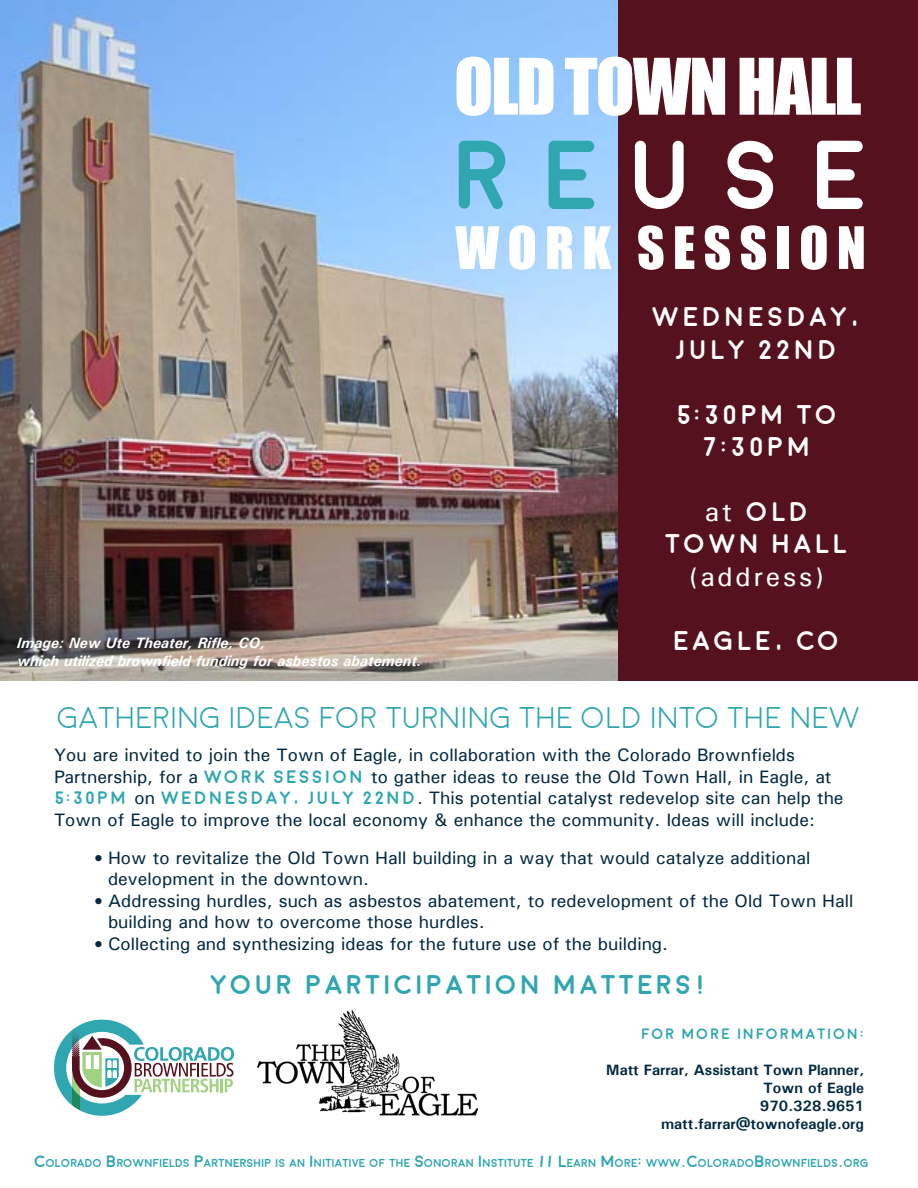
<style>
.page{position:relative;width:918px;height:1188px;background:#fff}
.page>*{position:absolute;margin:0;border:0;box-sizing:border-box;transform-origin:0 0}
.t1{font:700 97.5px "Moon";letter-spacing:.32em;color:#fff}
.t2{font:72px "Impact";letter-spacing:-.03em;color:#fff}
.t3{font:54px "Impact";letter-spacing:.15em;color:#fff}
.t4{font:300 30px "Moon";letter-spacing:.02em;color:#30a6b1}
.t5{font:700 27px/32.4px "Moon";letter-spacing:.1em;color:#fff;text-align:center}
.t6{font:700 27px "Moon";letter-spacing:.12em;color:#30a6b1}
.t7{font:500 27px/32.4px "Univers";letter-spacing:.1em;color:#fff;text-align:center}
.t8{font:500 18px/21.6px "Univers";color:#012840}
.t9{font:700 15px "Univers";color:#012840}
.t10{font:italic 700 15px "Univers";color:#fff}
.t11{font:700 15px "Moon";letter-spacing:.12em;color:#30a6b1}
.t12{font:700 11.55px "Moon";color:#30a6b1}
.s1{color:#30a6b1}
.s2{font-family:"Moon";font-weight:700}
.s3{font-family:"Moon";font-weight:700;color:#30a6b1}
.s4{color:#231f20}
.s5{font-family:"Tahoma";font-weight:400}
.s6{font-size:16.5px}
</style>
<div class="page">
<div style="left:549px;top:0;width:369px;height:680px;background:#55111d"></div>
<svg style="left:54px;top:1020px;width:180px;height:96px"></svg>
<img style="left:257px;top:1011px;width:220px;height:105px">
<img style="left:0;top:0;width:618px;height:680px">
<p class="t2" style="left:454px;top:31px;width:409px">OLD TOWN HALL</p>
<p class="t1" style="left:454px;top:127px;width:416px"><span class="s1">RE</span>USE</p>
<p class="t3" style="left:455px;top:206px;width:412px">WORK SESSION</p>
<p class="t5" style="left:652px;top:302px;width:210px">WEDNESDAY,<br>JULY 22ND</p>
<p class="t5" style="left:676px;top:399px;width:163px">5:30PM TO<br>7:30PM</p>
<p class="t7" style="left:666px;top:495px;width:183px">at <span class="s2">OLD<br>TOWN HALL </span>(address)</p>
<p class="t5" style="left:674px;top:626px;width:167px">EAGLE, CO</p>
<p class="t10" style="left:17px;top:633px;width:249px">Image: New Ute Theater, Rifle, CO,</p>
<p class="t10" style="left:17px;top:651px;width:406px">which utilized brownfield funding for asbestos abatement.</p>
<p class="t4" style="left:58px;top:703px;width:804px">GATHERING IDEAS FOR TURNING THE OLD INTO THE NEW</p>
<p class="t8" style="left:54px;top:744px;width:791px">You are invited to join the Town of Eagle, in collaboration with the Colorado Brownfields Partnership, for a <span class="s3">WORK SESSION</span> to gather ideas to reuse the Old Town Hall, in Eagle, at <span class="s3">5:30PM</span> on <span class="s3">WEDNESDAY, JULY 22ND</span><span class="s4">.</span> This potential catalyst redevelop site can help the Town of Eagle to improve the local economy &amp; enhance the community. Ideas will include:</p>
<p class="t8" style="left:108px;top:846px;width:704px;text-indent:-14px"><span class="s5">•</span> How to revitalize the Old Town Hall building in a way that would catalyze additional development in the downtown.</p>
<p class="t8" style="left:108px;top:889px;width:747px;text-indent:-14px"><span class="s5">•</span> Addressing hurdles, such as asbestos abatement, to redevelopment of the Old Town Hall building and how to overcome those hurdles.</p>
<p class="t8" style="left:94px;top:933px;width:575px"><span class="s5">•</span> Collecting and synthesizing ideas for the future use of the building.</p>
<p class="t6" style="left:211px;top:971px;width:498px">YOUR PARTICIPATION MATTERS!</p>
<p class="t11" style="left:641px;top:1027px;width:224px">FOR MORE INFORMATION:</p>
<p class="t9" style="left:606px;top:1061px;width:259px">Matt Farrar, Assistant Town Planner,</p>
<p class="t9" style="left:764px;top:1079px;width:102px">Town of Eagle</p>
<p class="t9" style="left:760px;top:1097px;width:106px">970.328.9651</p>
<p class="t9" style="left:661px;top:1115px;width:204px">matt.farrar@townofeagle.org</p>
<p class="t12" style="left:35px;top:1157px;width:836px"><span class="s6">C</span>OLORADO <span class="s6">B</span>ROWNFIELDS <span class="s6">P</span>ARTNERSHIP IS AN <span class="s6">I</span> NITIATIVE OF THE <span class="s6">S</span>ONORAN <span class="s6">I</span> NSTITUTE <span class="s6">// L</span>EARN <span class="s6">M</span>ORE<span class="s6">:</span> WWW<span class="s6">.C</span>OLORADO<span class="s6">B</span>ROWNFIELDS<span class="s6">.</span>ORG</p>
</div>
